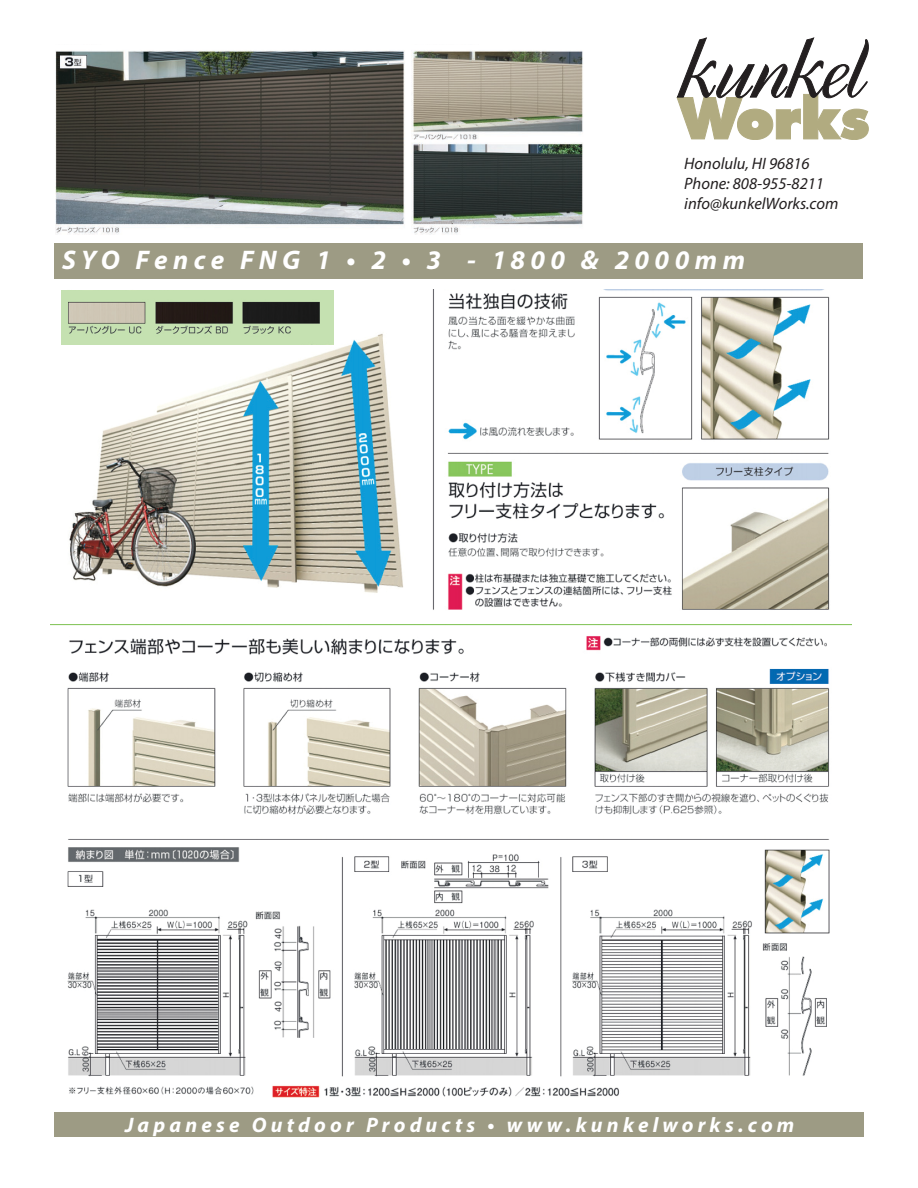
<style>
.page{position:relative;width:918px;height:1188px;background:#fff}
.page>*{position:absolute;margin:0;border:0;box-sizing:border-box;transform-origin:0 0}
.t1{font:italic 700 27px "Myriad Pro";letter-spacing:.195em;color:#fff}
.t2{font:italic 700 21px "Myriad Pro";letter-spacing:.2em;color:#fff}
.t3{font:italic 16.5px "Myriad Pro";color:#231f20}
</style>
<div class="page">
<div style="left:54px;top:1113px;width:810px;height:24px;background:#9d9b84"></div>
<img style="left:51px;top:290px;width:801px;height:808px">
<div style="left:54px;top:243px;width:808px;height:36px;background:#9d9b84"></div>
<img style="left:61px;top:290px;width:272px;height:54px">
<img style="left:55px;top:50px;width:528px;height:185px">
<svg style="left:677px;top:37px;width:192px;height:103px"></svg>
<p class="t3" style="left:684px;top:153px;width:127px">Honolulu, HI 96816</p>
<p class="t3" style="left:684px;top:173px;width:141px">Phone: 808-955-8211</p>
<p class="t3" style="left:684px;top:193px;width:156px">info@kunkelWorks.com</p>
<p class="t1" style="left:62px;top:242px;width:684px">SYO Fence FNG 1 • 2 • 3 - 1800 &amp; 2000mm</p>
<p class="t2" style="left:125px;top:1111px;width:671px">Japanese Outdoor Products • www.kunkelworks.com</p>
</div>
